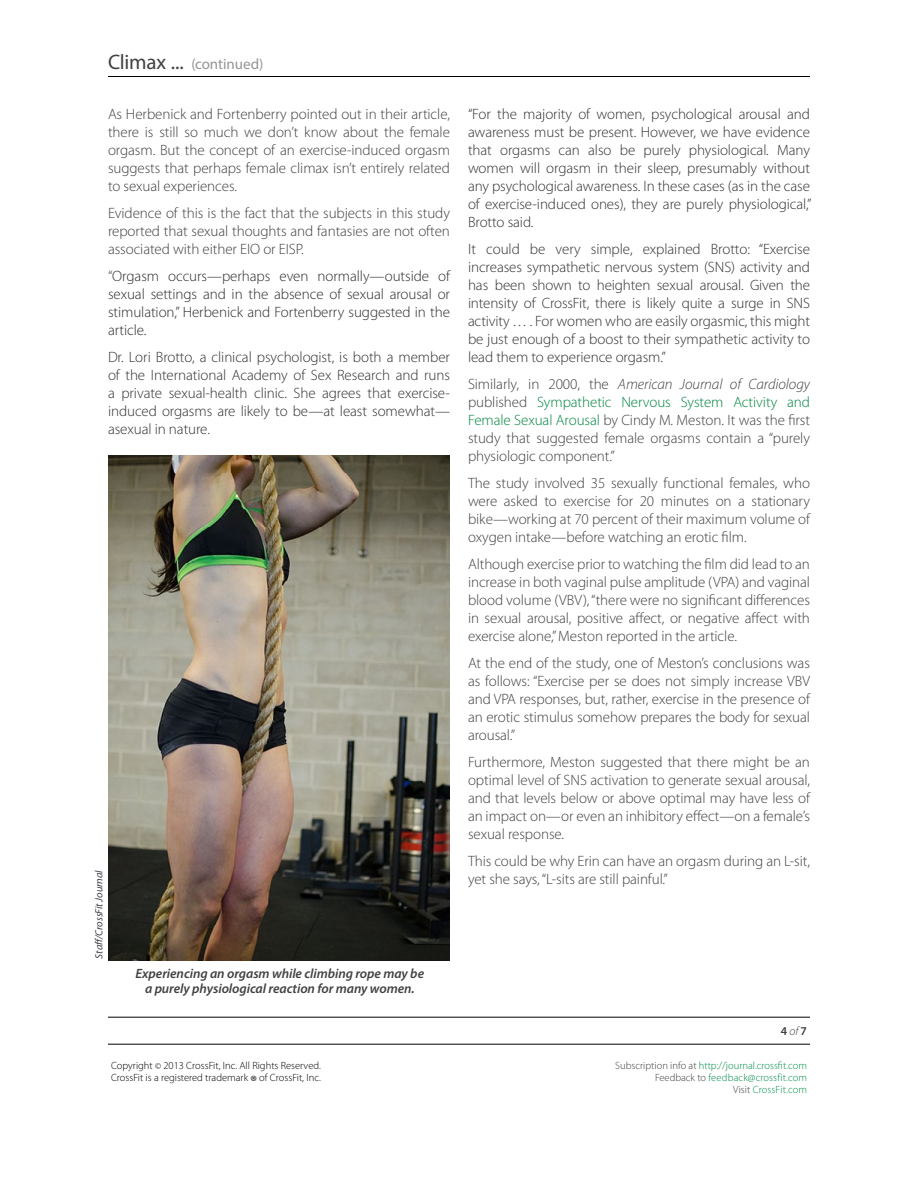
<style>
.page{position:relative;width:918px;height:1188px;background:#fff}
.page>*{position:absolute;margin:0;border:0;box-sizing:border-box;transform-origin:0 0}
.t1{font:300 15px/18px "Myriad Pro";letter-spacing:-.005em;color:#414042;text-align:justify}
.t2{font:300 15px/18px "Myriad Pro";letter-spacing:-.005em;color:#313131;text-align:justify}
.t3{font:300 15px/18px "Myriad Pro";letter-spacing:-.005em;color:#2c2c2b;text-align:justify}
.t4{font:15px "Myriad Pro";letter-spacing:-.005em;color:#939598}
.t5{font:italic 600 13.5px/15px "Myriad Pro";letter-spacing:-.005em;color:#414042;text-align:center}
.t6{font:600 12px "Myriad Pro";color:#414042}
.t7{font:300 10.5px/12px "Myriad Pro";color:#008d49;text-align:right}
.t8{font:300 10.5px/12px "Myriad Pro";color:#000}
.t9{font:italic 10.5px "Myriad Pro";letter-spacing:-.005em;color:#414042}
.s1{font-size:21px;color:#414042}
.s2{color:#414042}
.s3{font-style:italic}
.s4{color:#00853f}
.s5{font-weight:300;font-style:italic}
.s6{font-size:9px}
.s7{font-size:16.5px}
</style>
<div class="page">
<hr style="left:108px;top:76px;width:702px;height:1px;background:#000">
<hr style="left:108px;top:1017px;width:702px;height:1px;background:#000">
<hr style="left:108px;top:1044px;width:702px;height:1px;background:#000">
<img style="left:108px;top:455px;width:342px;height:505px">
<p class="t4" style="left:108px;top:55px;width:157px"><span class="s1">Climax ...</span> (continued)</p>
<p class="t1" style="left:108px;top:106px;width:344px">As Herbenick and Fortenberry pointed out in their article, there is still so much we don’t know about the female orgasm. But the concept of an exercise-induced orgasm suggests that perhaps female climax isn’t entirely related to sexual experiences.</p>
<p class="t1" style="left:108px;top:205px;width:344px">Evidence of this is the fact that the subjects in this study reported that sexual thoughts and fantasies are not often associated with either EIO or EISP.</p>
<p class="t3" style="left:108px;top:268px;width:344px"><span class="s2">“</span>Orgasm occurs—perhaps even normally—outside of sexual settings and in the absence of sexual arousal or stimulation,” Herbenick and Fortenberry suggested in the article.</p>
<p class="t2" style="left:108px;top:349px;width:344px">Dr. Lori Brotto, a clinical psychologist, is both a member of the International Academy of Sex Research and runs a private sexual-health clinic. She agrees that exercise&shy;induced orgasms are likely to be—at least somewhat— asexual in nature.</p>
<p class="t9" style="left:92px;top:958px;width:90px;rotate:-90deg">Staff/CrossFit Journal</p>
<p class="t5" style="left:136px;top:966px;width:290px">Experiencing an orgasm while climbing rope may be a purely physiological reaction for many women.</p>
<p class="t2" style="left:468px;top:106px;width:345px">“For the majority of women, psychological arousal and awareness must be present. However, we have evidence that orgasms can also be purely physiological. Many women will orgasm in their sleep, presumably without any psychological awareness. In these cases (as in the case of exercise-induced ones), they are purely physiological,” Brotto said.</p>
<p class="t2" style="left:468px;top:241px;width:344px">It could be very simple, explained Brotto: “Exercise increases sympathetic nervous system (SNS) activity and has been shown to heighten sexual arousal. Given the intensity of CrossFit, there is likely quite a surge in SNS activity … . For women who are easily orgasmic, this might be just enough of a boost to their sympathetic activity to lead them to experience orgasm.”</p>
<p class="t1" style="left:468px;top:376px;width:344px">Similarly, in 2000, the <span class="s3">American Journal of Cardiology </span>published <span class="s4">Sympathetic Nervous System Activity and Female Sexual Arousal</span> by Cindy M. Meston. It was the first study that suggested female orgasms contain a “purely physiologic component.”</p>
<p class="t1" style="left:468px;top:475px;width:344px">The study involved 35 sexually functional females, who were asked to exercise for 20 minutes on a stationary bike—working at 70 percent of their maximum volume of oxygen intake—before watching an erotic film.</p>
<p class="t1" style="left:468px;top:556px;width:344px">Although exercise prior to watching the film did lead to an increase in both vaginal pulse amplitude (VPA) and vaginal blood volume (VBV), “there were no significant differences in sexual arousal, positive affect, or negative affect with exercise alone,” Meston reported in the article.</p>
<p class="t1" style="left:468px;top:655px;width:344px">At the end of the study, one of Meston’s conclusions was as follows: “Exercise per se does not simply increase VBV and VPA responses, but, rather, exercise in the presence of an erotic stimulus somehow prepares the body for sexual arousal.”</p>
<p class="t1" style="left:468px;top:754px;width:344px">Furthermore, Meston suggested that there might be an optimal level of SNS activation to generate sexual arousal, and that levels below or above optimal may have less of an impact on—or even an inhibitory effect—on a female’s sexual response.</p>
<p class="t1" style="left:468px;top:853px;width:343px">This could be why Erin can have an orgasm during an L-sit, yet she says, “L-sits are still painful.”</p>
<p class="t6" style="left:781px;top:1023px;width:28px">4 <span class="s5">of</span> 7</p>
<p class="t8" style="left:111px;top:1060px;width:211px">Copyright <span class="s6">©</span> 2013 CrossFit, Inc. All Rights Reserved.<br>CrossFit is a registered trademark <span class="s7">®</span> of CrossFit, Inc.</p>
<p class="t7" style="left:615px;top:1060px;width:193px"><span class="s2">Subscription info at</span> http://journal.crossfit.com<br><span class="s2">Feedback to</span> feedback@crossfit.com<br><span class="s2">Visit</span> CrossFit.com</p>
</div>
